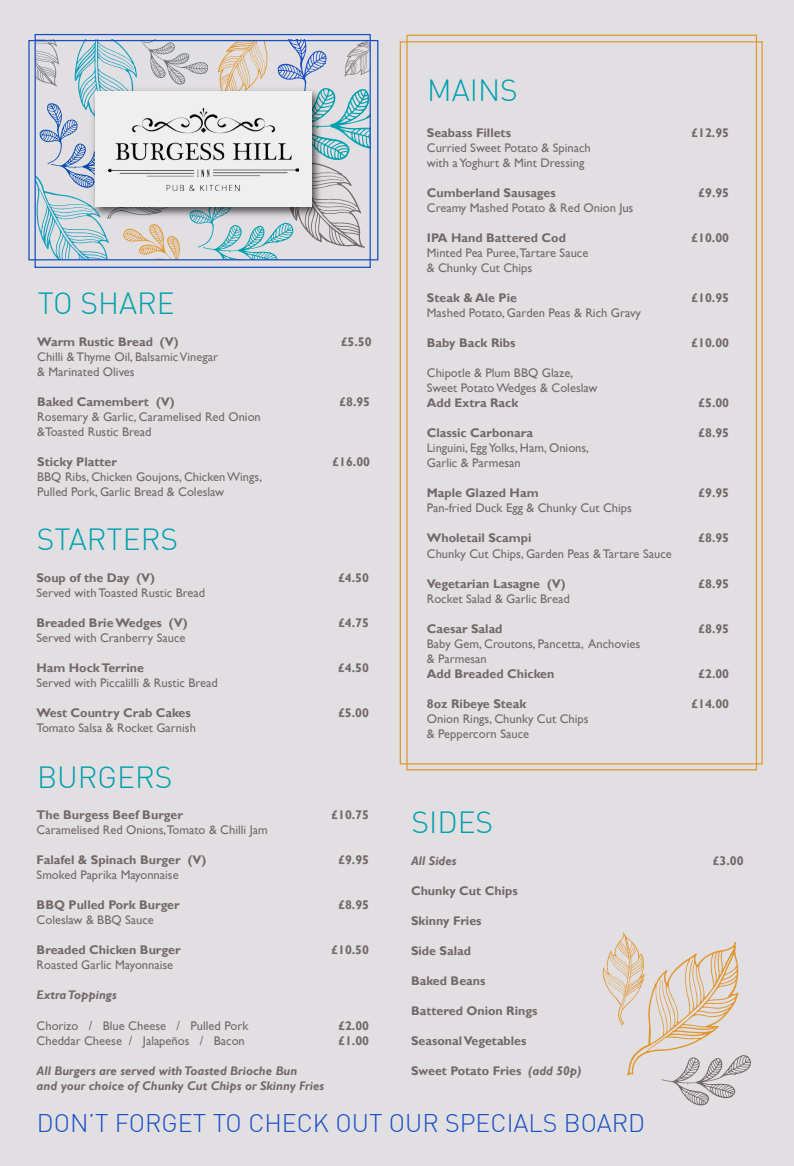
<style>
.page{position:relative;width:794px;height:1166px;background:#e2dfe2}
.page>*{position:absolute;margin:0;border:0;box-sizing:border-box;transform-origin:0 0}
.t1{font:300 30px "DIN";color:#00a0af}
.t2{font:300 25px "DIN";color:#174ec5}
.t3{font:12.5px/15px "Gill Sans";color:#736967}
.t4{font:700 12.5px "Gill Sans";color:#736967}
.t5{font:italic 700 12.5px/15px "Gill Sans";color:#736967}
.s1{font-style:italic}
</style>
<div class="page">
<div style="left:35px;top:34px;width:336px;height:234px;border:1px solid #174ec5"></div>
<svg style="left:35px;top:40px;width:335px;height:219px"></svg>
<img style="left:88px;top:84px;width:238px;height:137px">
<div style="left:95px;top:92px;width:217px;height:115px;background:#efefef"></div>
<svg style="left:602px;top:932px;width:149px;height:173px"></svg>
<img style="left:109px;top:108px;width:189px;height:82px">
<h1 class="t1" style="left:38px;top:284px;width:139px">TO SHARE</h1>
<p class="t4" style="left:37px;top:334px;width:143px">Warm Rustic Bread (V)</p>
<p class="t4" style="left:341px;top:334px;width:32px">£5.50</p>
<p class="t3" style="left:37px;top:349px;width:182px">Chilli &amp; Thyme Oil, Balsamic Vinegar &amp; Marinated Olives</p>
<p class="t4" style="left:37px;top:394px;width:139px">Baked Camembert (V)</p>
<p class="t4" style="left:339px;top:394px;width:32px">£8.95</p>
<p class="t3" style="left:37px;top:409px;width:225px">Rosemary &amp; Garlic, Caramelised Red Onion &amp;Toasted Rustic Bread</p>
<p class="t4" style="left:37px;top:454px;width:81px">Sticky Platter</p>
<p class="t4" style="left:333px;top:454px;width:39px">£16.00</p>
<p class="t3" style="left:37px;top:469px;width:226px">BBQ Ribs, Chicken Goujons, Chicken Wings,<br>Pulled Pork, Garlic Bread &amp; Coleslaw</p>
<h1 class="t1" style="left:37px;top:520px;width:143px">STARTERS</h1>
<p class="t4" style="left:36px;top:570px;width:120px">Soup of the Day (V)</p>
<p class="t4" style="left:338px;top:570px;width:32px">£4.50</p>
<p class="t3" style="left:36px;top:585px;width:170px">Served with Toasted Rustic Bread</p>
<p class="t4" style="left:36px;top:615px;width:153px">Breaded Brie Wedges (V)</p>
<p class="t4" style="left:338px;top:615px;width:32px">£4.75</p>
<p class="t3" style="left:36px;top:630px;width:151px">Served with Cranberry Sauce</p>
<p class="t4" style="left:36px;top:660px;width:109px">Ham Hock Terrine</p>
<p class="t4" style="left:338px;top:660px;width:32px">£4.50</p>
<p class="t3" style="left:36px;top:675px;width:183px">Served with Piccalilli &amp; Rustic Bread</p>
<p class="t4" style="left:36px;top:705px;width:156px">West Country Crab Cakes</p>
<p class="t4" style="left:338px;top:705px;width:32px">£5.00</p>
<p class="t3" style="left:36px;top:720px;width:161px">Tomato Salsa &amp; Rocket Garnish</p>
<h1 class="t1" style="left:37px;top:758px;width:137px">BURGERS</h1>
<p class="t4" style="left:37px;top:808px;width:148px">The Burgess Beef Burger</p>
<p class="t4" style="left:331px;top:808px;width:39px">£10.75</p>
<p class="t3" style="left:37px;top:822px;width:233px">Caramelised Red Onions,Tomato &amp; Chilli Jam</p>
<p class="t4" style="left:37px;top:853px;width:171px">Falafel &amp; Spinach Burger (V)</p>
<p class="t4" style="left:338px;top:853px;width:32px">£9.95</p>
<p class="t3" style="left:37px;top:867px;width:144px">Smoked Paprika Mayonnaise</p>
<p class="t4" style="left:37px;top:898px;width:145px">BBQ Pulled Pork Burger</p>
<p class="t4" style="left:338px;top:898px;width:32px">£8.95</p>
<p class="t3" style="left:37px;top:912px;width:119px">Coleslaw &amp; BBQ Sauce</p>
<p class="t4" style="left:37px;top:943px;width:146px">Breaded Chicken Burger</p>
<p class="t4" style="left:331px;top:943px;width:39px">£10.50</p>
<p class="t3" style="left:37px;top:957px;width:138px">Roasted Garlic Mayonnaise</p>
<p class="t5" style="left:37px;top:987px;width:82px">Extra Toppings</p>
<p class="t3" style="left:37px;top:1017px;width:213px">Chorizo / Blue Cheese / Pulled Pork</p>
<p class="t4" style="left:338px;top:1018px;width:32px">£2.00</p>
<p class="t3" style="left:37px;top:1032px;width:210px">Cheddar Cheese / Jalapeños / Bacon</p>
<p class="t4" style="left:338px;top:1033px;width:32px">£1.00</p>
<p class="t5" style="left:37px;top:1062px;width:289px">All Burgers are served with Toasted Brioche Bun<br>and your choice of Chunky Cut Chips or Skinny Fries</p>
<h1 class="t1" style="left:427px;top:71px;width:92px">MAINS</h1>
<p class="t4" style="left:427px;top:126px;width:86px">Seabass Fillets</p>
<p class="t4" style="left:691px;top:126px;width:39px">£12.95</p>
<p class="t3" style="left:427px;top:141px;width:165px">Curried Sweet Potato &amp; Spinach with a Yoghurt &amp; Mint Dressing</p>
<p class="t4" style="left:427px;top:186px;width:130px">Cumberland Sausages</p>
<p class="t4" style="left:698px;top:186px;width:32px">£9.95</p>
<p class="t3" style="left:427px;top:201px;width:208px">Creamy Mashed Potato &amp; Red Onion Jus</p>
<p class="t4" style="left:427px;top:231px;width:141px">IPA Hand Battered Cod</p>
<p class="t4" style="left:691px;top:231px;width:39px">£10.00</p>
<p class="t3" style="left:427px;top:246px;width:163px">Minted Pea Puree,Tartare Sauce &amp; Chunky Cut Chips</p>
<p class="t4" style="left:427px;top:291px;width:92px">Steak &amp; Ale Pie</p>
<p class="t4" style="left:691px;top:291px;width:39px">£10.95</p>
<p class="t3" style="left:427px;top:306px;width:216px">Mashed Potato, Garden Peas &amp; Rich Gravy</p>
<p class="t4" style="left:427px;top:336px;width:90px">Baby Back Ribs</p>
<p class="t4" style="left:691px;top:336px;width:39px">£10.00</p>
<p class="t3" style="left:427px;top:366px;width:172px">Chipotle &amp; Plum BBQ Glaze,<br>Sweet Potato Wedges &amp; Coleslaw</p>
<p class="t4" style="left:427px;top:396px;width:93px">Add Extra Rack</p>
<p class="t4" style="left:698px;top:396px;width:32px">£5.00</p>
<p class="t4" style="left:427px;top:426px;width:108px">Classic Carbonara</p>
<p class="t4" style="left:698px;top:426px;width:32px">£8.95</p>
<p class="t3" style="left:427px;top:441px;width:164px">Linguini, Egg Yolks, Ham, Onions,<br>Garlic &amp; Parmesan</p>
<p class="t4" style="left:427px;top:486px;width:113px">Maple Glazed Ham</p>
<p class="t4" style="left:698px;top:486px;width:32px">£9.95</p>
<p class="t3" style="left:427px;top:501px;width:207px">Pan-fried Duck Egg &amp; Chunky Cut Chips</p>
<p class="t4" style="left:427px;top:531px;width:106px">Wholetail Scampi</p>
<p class="t4" style="left:698px;top:531px;width:32px">£8.95</p>
<p class="t3" style="left:427px;top:546px;width:246px">Chunky Cut Chips, Garden Peas &amp; Tartare Sauce</p>
<p class="t4" style="left:427px;top:576px;width:140px">Vegetarian Lasagne (V)</p>
<p class="t4" style="left:698px;top:576px;width:32px">£8.95</p>
<p class="t3" style="left:427px;top:591px;width:144px">Rocket Salad &amp; Garlic Bread</p>
<p class="t4" style="left:427px;top:621px;width:77px">Caesar Salad</p>
<p class="t4" style="left:698px;top:621px;width:32px">£8.95</p>
<p class="t3" style="left:427px;top:636px;width:215px">Baby Gem, Croutons, Pancetta, Anchovies &amp; Parmesan</p>
<p class="t4" style="left:427px;top:666px;width:129px">Add Breaded Chicken</p>
<p class="t4" style="left:698px;top:666px;width:32px">£2.00</p>
<p class="t4" style="left:427px;top:696px;width:101px">8oz Ribeye Steak</p>
<p class="t4" style="left:691px;top:696px;width:39px">£14.00</p>
<p class="t3" style="left:427px;top:711px;width:163px">Onion Rings, Chunky Cut Chips &amp; Peppercorn Sauce</p>
<h1 class="t1" style="left:411px;top:803px;width:83px">SIDES</h1>
<p class="t5" style="left:411px;top:853px;width:47px">All Sides</p>
<p class="t4" style="left:713px;top:853px;width:32px">£3.00</p>
<p class="t4" style="left:411px;top:883px;width:108px">Chunky Cut Chips</p>
<p class="t4" style="left:411px;top:913px;width:72px">Skinny Fries</p>
<p class="t4" style="left:411px;top:943px;width:62px">Side Salad</p>
<p class="t4" style="left:411px;top:973px;width:76px">Baked Beans</p>
<p class="t4" style="left:411px;top:1003px;width:128px">Battered Onion Rings</p>
<p class="t4" style="left:411px;top:1033px;width:117px">Seasonal Vegetables</p>
<p class="t4" style="left:411px;top:1063px;width:172px">Sweet Potato Fries <span class="s1">(add 50p)</span></p>
<h2 class="t2" style="left:37px;top:1108px;width:610px">DON’T FORGET TO CHECK OUT OUR SPECIALS BOARD</h2>
</div>
